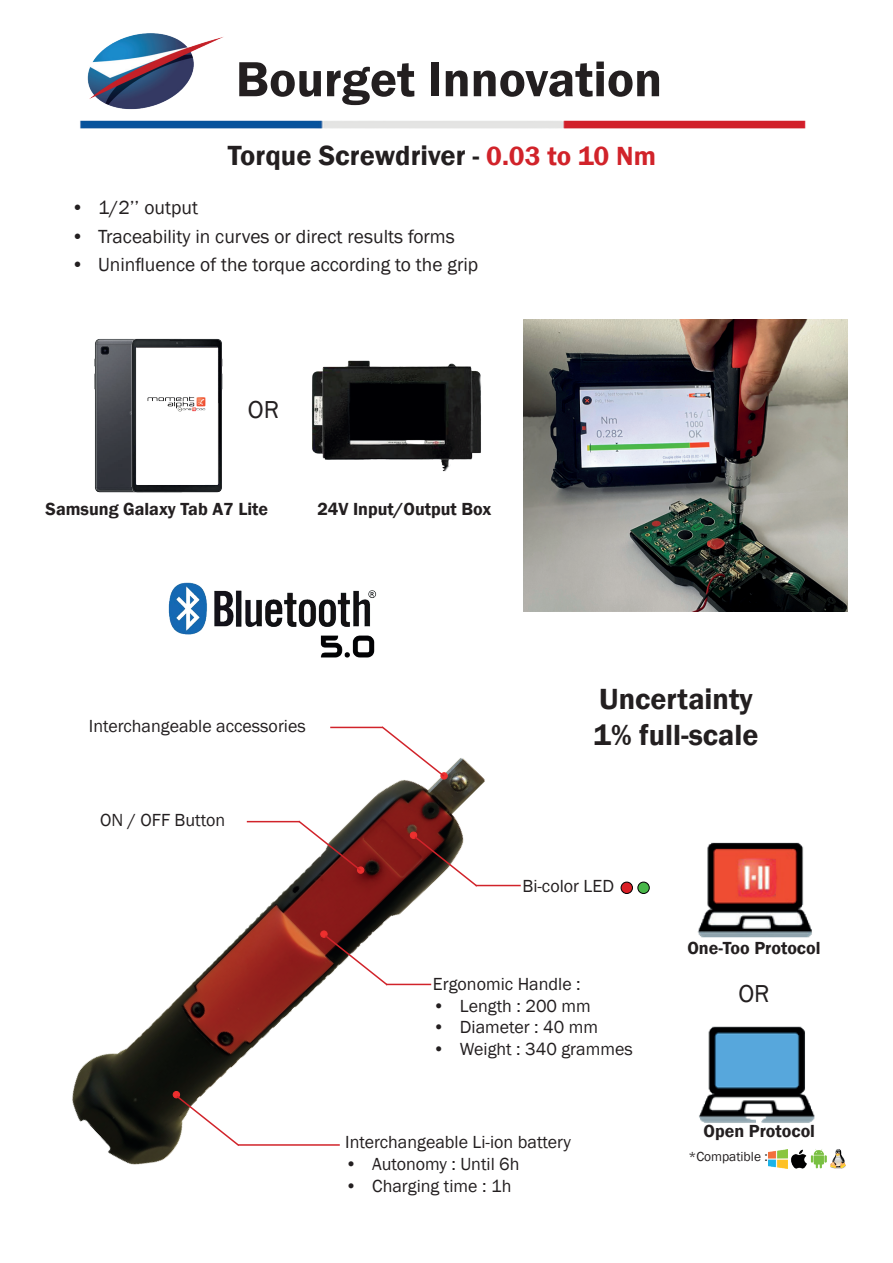
<style>
.page{position:relative;width:893px;height:1263px;background:#fff}
.page>*{position:absolute;margin:0;border:0;box-sizing:border-box;transform-origin:0 0}
.t1{font:600 51px "Franklin Gothic";color:#231f20}
.t2{font:600 30px/36px "Franklin Gothic";color:#231f20}
.t3{font:600 28.5px "Franklin Gothic";color:#231f20}
.t4{font:25.2px "Franklin Gothic";color:#231f20}
.t5{font:19.5px "Franklin Gothic";color:#231f20}
.t6{font:18px "Franklin Gothic";color:#231f20}
.t7{font:600 18px "Franklin Gothic";color:#231f20}
.t8{font:13.5px "Franklin Gothic";color:#231f20}
.s1{font-size:27px}
.s2{font-size:27px;color:#d1232a}
</style>
<div class="page">
<img style="left:80px;top:120px;width:726px;height:9px">
<img style="left:72px;top:726px;width:578px;height:439px">
<div style="left:440px;top:772px;width:8px;height:7px;border:1px solid #ee2f2e;border-radius:50%"></div>
<svg style="left:380px;top:726px;width:67px;height:53px"></svg>
<hr style="left:330px;top:727px;width:53px;height:1px;background:#d1232a">
<div style="left:173px;top:1091px;width:7px;height:7px;background:#ee2f2e;border-radius:50%"></div>
<div style="left:173px;top:1091px;width:7px;height:7px;border:1px solid #ee2f2e;border-radius:50%"></div>
<svg style="left:175px;top:1094px;width:66px;height:53px"></svg>
<hr style="left:238px;top:1144px;width:102px;height:2px;background:#d1232a">
<div style="left:320px;top:930px;width:8px;height:8px;border:1px solid #ee2f2e;border-radius:50%"></div>
<svg style="left:321px;top:931px;width:68px;height:56px"></svg>
<hr style="left:386px;top:984px;width:45px;height:1px;background:#d1232a">
<img style="left:697px;top:842px;width:115px;height:96px">
<img style="left:699px;top:1026px;width:116px;height:97px">
<img style="left:791px;top:1149px;width:55px;height:20px">
<img style="left:769px;top:1149px;width:19px;height:19px">
<div style="left:410px;top:832px;width:7px;height:6px;background:#ee2f2e;border-radius:50%"></div>
<div style="left:410px;top:831px;width:7px;height:8px;border:1px solid #ee2f2e;border-radius:50%"></div>
<svg style="left:413px;top:835px;width:66px;height:53px"></svg>
<hr style="left:476px;top:885px;width:45px;height:1px;background:#d1232a">
<img style="left:168px;top:582px;width:209px;height:76px">
<div style="left:357px;top:866px;width:7px;height:8px;border:1px solid #ee2f2e;border-radius:50%"></div>
<svg style="left:297px;top:819px;width:66px;height:53px"></svg>
<hr style="left:247px;top:821px;width:52px;height:1px;background:#d1232a">
<img style="left:87px;top:33px;width:136px;height:77px">
<img style="left:312px;top:360px;width:169px;height:112px">
<img style="left:94px;top:339px;width:22px;height:154px">
<img style="left:116px;top:338px;width:107px;height:155px">
<img style="left:140px;top:392px;width:72px;height:21px">
<img style="left:523px;top:319px;width:325px;height:293px">
<div style="left:638px;top:882px;width:11px;height:11px;background:#48b749;border-radius:50%"></div>
<div style="left:638px;top:882px;width:12px;height:12px;border:1px solid #000001;border-radius:50%"></div>
<div style="left:621px;top:882px;width:11px;height:11px;background:#da1f26;border-radius:50%"></div>
<div style="left:621px;top:882px;width:12px;height:12px;border:1px solid #000001;border-radius:50%"></div>
<h1 class="t1" style="left:236px;top:48px;width:428px">Bourget Innovation</h1>
<h3 class="t3" style="left:228px;top:138px;width:430px">Torque Screwdriver <span class="s1">-</span> <span class="s2">0.03 to 10 Nm</span></h3>
<p class="t5" style="left:71px;top:195px;width:129px">• 1/2’’ output</p>
<p class="t5" style="left:71px;top:224px;width:385px">• Traceability in curves or direct results forms</p>
<p class="t5" style="left:71px;top:252px;width:409px">• Uninfluence of the torque according to the grip</p>
<h3 class="t4" style="left:248px;top:394px;width:33px">OR</h3>
<p class="t7" style="left:46px;top:498px;width:224px">Samsung Galaxy Tab A7 Lite</p>
<p class="t7" style="left:318px;top:498px;width:175px">24V Input/Output Box</p>
<p class="t6" style="left:89px;top:714px;width:218px">Interchangeable accessories</p>
<p class="t6" style="left:100px;top:809px;width:127px">ON / OFF Button</p>
<h2 class="t2" style="left:593px;top:682px;width:167px">Uncertainty<br>1% full-scale</h2>
<p class="t6" style="left:522px;top:874px;width:93px">Bi-color LED</p>
<p class="t6" style="left:433px;top:973px;width:149px">Ergonomic Handle :</p>
<p class="t6" style="left:433px;top:994px;width:160px">• Length : 200 mm</p>
<p class="t6" style="left:433px;top:1016px;width:167px">• Diameter : 40 mm</p>
<p class="t6" style="left:433px;top:1037px;width:201px">• Weight : 340 grammes</p>
<p class="t6" style="left:345px;top:1131px;width:227px">Interchangeable Li-ion battery</p>
<p class="t6" style="left:345px;top:1153px;width:176px">• Autonomy : Until 6h</p>
<p class="t6" style="left:345px;top:1174px;width:168px">• Charging time : 1h</p>
<p class="t7" style="left:687px;top:936px;width:135px">One-Too Protocol</p>
<h3 class="t4" style="left:738px;top:978px;width:33px">OR</h3>
<p class="t7" style="left:704px;top:1120px;width:113px">Open Protocol</p>
<p class="t8" style="left:688px;top:1148px;width:81px">*Compatible :</p>
</div>
